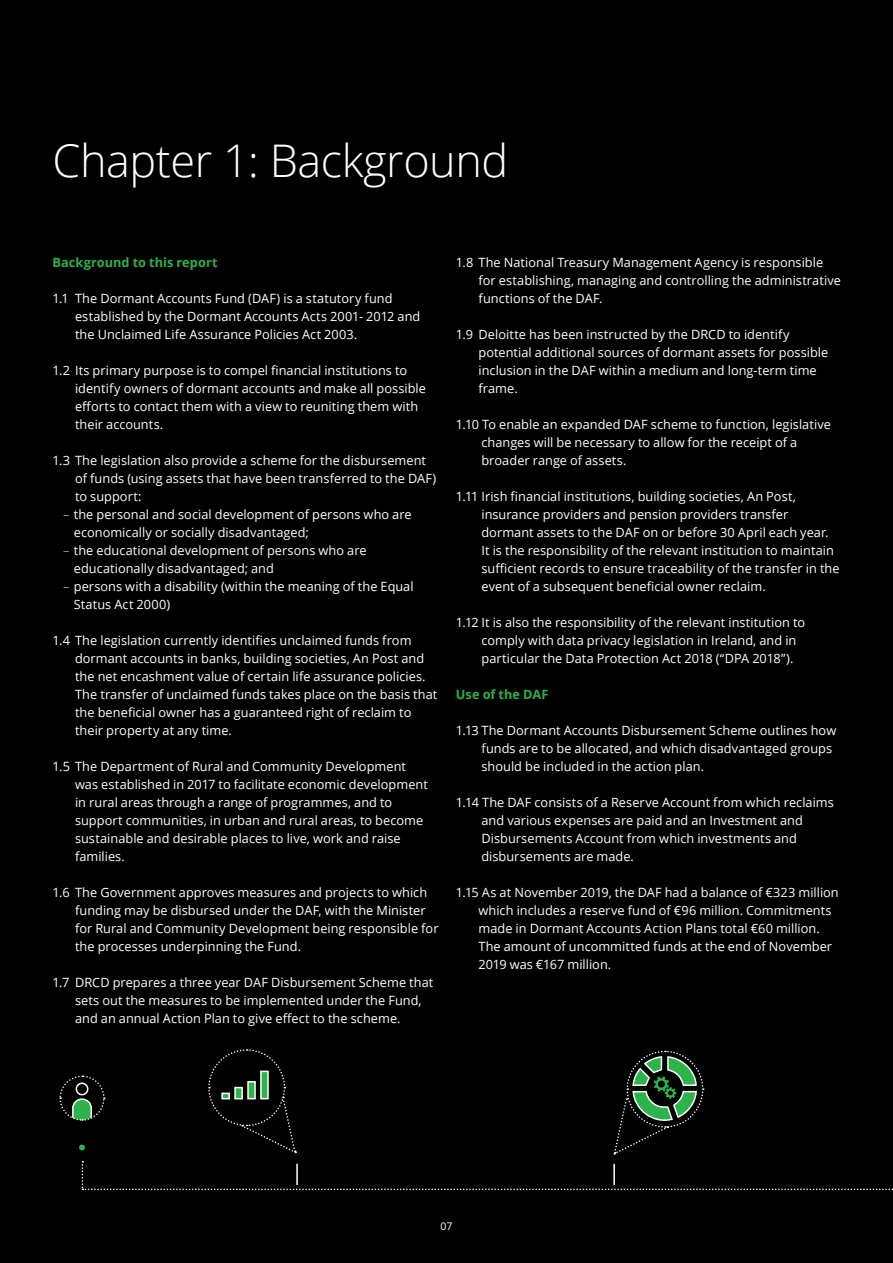
<style>
.page{position:relative;width:893px;height:1263px;background:#000}
.page>*{position:absolute;margin:0;border:0;box-sizing:border-box;transform-origin:0 0}
.t1{font:300 45px "Open Sans";letter-spacing:-.01em;color:#fff}
.t2{font:12.75px/18px "Open Sans";letter-spacing:.005em;color:#fff}
.t3{font:700 12.75px "Open Sans";letter-spacing:.005em;color:#2cb34a}
.t4{font:10.5px "Open Sans";color:#fff}
.s1{font-weight:300}
</style>
<div class="page">
<svg style="left:59px;top:1075px;width:46px;height:46px;background:#1e3122"></svg>
<div style="left:82px;top:1161px;width:811px;height:29px;background:#000"></div>
<svg style="left:79px;top:1144px;width:6px;height:6px"></svg>
<hr style="left:613px;top:1164px;width:2px;height:21px;background:#fff">
<svg style="left:613px;top:1050px;width:91px;height:105px;background:#1b3020"></svg>
<hr style="left:296px;top:1164px;width:2px;height:21px;background:#fff">
<div style="left:207px;top:1048px;width:89px;height:106px;background:#000"></div>
<div style="left:260px;top:1070px;width:9px;height:29px;background:#2cb34a;border:2px solid #fff"></div>
<div style="left:247px;top:1081px;width:9px;height:18px;background:#2cb34a;border:2px solid #fff"></div>
<div style="left:234px;top:1087px;width:9px;height:12px;background:#2cb34a;border:2px solid #fff"></div>
<svg style="left:221px;top:1092px;width:9px;height:7px"></svg>
<h1 class="t1" style="left:52px;top:130px;width:457px">Chapter 1: Background</h1>
<p class="t3" style="left:52px;top:253px;width:167px">Background to this report</p>
<p class="t2" style="left:75px;top:289px;width:347px;text-indent:-23px">1.1 The Dormant Accounts Fund (DAF) is a statutory fund established by the Dormant Accounts Acts 2001- 2012 and the Unclaimed Life Assurance Policies Act 2003.</p>
<p class="t2" style="left:75px;top:361px;width:352px;text-indent:-23px">1.2 Its primary purpose is to compel financial institutions to identify owners of dormant accounts and make all possible efforts to contact them with a view to reuniting them with their accounts.</p>
<p class="t2" style="left:75px;top:451px;width:363px;text-indent:-23px">1.3 The legislation also provide a scheme for the disbursement of funds (using assets that have been transferred to the DAF) to support:</p>
<p class="t2" style="left:74px;top:505px;width:339px;text-indent:-11px"><span class="s1">–</span> the personal and social development of persons who are economically or socially disadvantaged;</p>
<p class="t2" style="left:74px;top:541px;width:294px;text-indent:-11px"><span class="s1">–</span> the educational development of persons who are educationally disadvantaged; and</p>
<p class="t2" style="left:74px;top:577px;width:341px;text-indent:-11px"><span class="s1">–</span> persons with a disability (within the meaning of the Equal<br>Status Act 2000)</p>
<p class="t2" style="left:75px;top:631px;width:364px;text-indent:-23px">1.4 The legislation currently identifies unclaimed funds from dormant accounts in banks, building societies, An Post and the net encashment value of certain life assurance policies.<br>The transfer of unclaimed funds takes place on the basis that the beneficial owner has a guaranteed right of reclaim to their property at any time.</p>
<p class="t2" style="left:75px;top:757px;width:354px;text-indent:-23px">1.5 The Department of Rural and Community Development was established in 2017 to facilitate economic development in rural areas through a range of programmes, and to support communities, in urban and rural areas, to become sustainable and desirable places to live, work and raise families.</p>
<p class="t2" style="left:75px;top:883px;width:365px;text-indent:-23px">1.6 The Government approves measures and projects to which funding may be disbursed under the DAF, with the Minister for Rural and Community Development being responsible for the processes underpinning the Fund.</p>
<p class="t2" style="left:75px;top:973px;width:360px;text-indent:-23px">1.7 DRCD prepares a three year DAF Disbursement Scheme that sets out the measures to be implemented under the Fund, and an annual Action Plan to give effect to the scheme.</p>
<p class="t2" style="left:478px;top:253px;width:364px;text-indent:-23px">1.8 The National Treasury Management Agency is responsible for establishing, managing and controlling the administrative functions of the DAF.</p>
<p class="t2" style="left:478px;top:325px;width:351px;text-indent:-23px">1.9 Deloitte has been instructed by the DRCD to identify potential additional sources of dormant assets for possible inclusion in the DAF within a medium and long-term time frame.</p>
<p class="t2" style="left:481px;top:415px;width:351px;text-indent:-26px">1.10 To enable an expanded DAF scheme to function, legislative changes will be necessary to allow for the receipt of a broader range of assets.</p>
<p class="t2" style="left:481px;top:487px;width:360px;text-indent:-26px">1.11 Irish financial institutions, building societies, An Post, insurance providers and pension providers transfer dormant assets to the DAF on or before 30 April each year.<br>It is the responsibility of the relevant institution to maintain sufficient records to ensure traceability of the transfer in the event of a subsequent beneficial owner reclaim.</p>
<p class="t2" style="left:481px;top:613px;width:325px;text-indent:-26px">1.12 It is also the responsibility of the relevant institution to comply with data privacy legislation in Ireland, and in particular the Data Protection Act 2018 (“DPA 2018”).</p>
<p class="t3" style="left:456px;top:685px;width:94px">Use of the DAF</p>
<p class="t2" style="left:481px;top:721px;width:356px;text-indent:-26px">1.13 The Dormant Accounts Disbursement Scheme outlines how funds are to be allocated, and which disadvantaged groups should be included in the action plan.</p>
<p class="t2" style="left:481px;top:793px;width:354px;text-indent:-26px">1.14 The DAF consists of a Reserve Account from which reclaims and various expenses are paid and an Investment and Disbursements Account from which investments and disbursements are made.</p>
<p class="t2" style="left:478px;top:883px;width:362px;text-indent:-23px">1.15 As at November 2019, the DAF had a balance of €323 million which includes a reserve fund of €96 million. Commitments made in Dormant Accounts Action Plans total €60 million.<br>The amount of uncommitted funds at the end of November 2019 was €167 million.</p>
<p class="t4" style="left:441px;top:1219px;width:13px">07</p>
</div>
